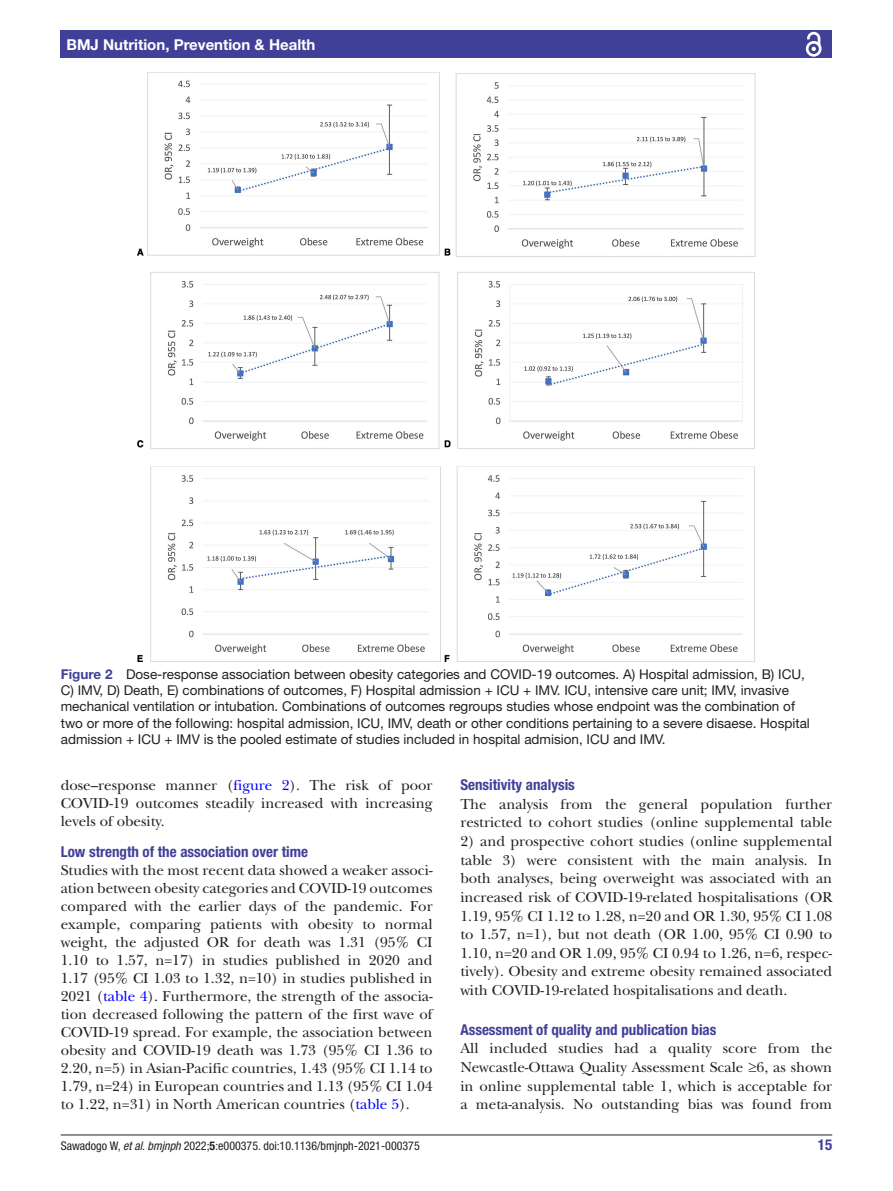
<style>
.page{position:relative;width:893px;height:1191px;background:#fff}
.page>*{position:absolute;margin:0;border:0;box-sizing:border-box;transform-origin:0 0}
.t1{font:15px/18px "New Baskerville";color:#231f20;text-align:justify}
.t2{font:700 condensed 15px "Helvetica Neue LT Std";color:#414099}
.t3{font:700 15px "Helvetica Neue LT Std";color:#fff}
.t4{font:13.5px/16.2px "Helvetica Neue LT Std";color:#231f20}
.t5{font:condensed 12px "Helvetica Neue LT Std";color:#231f20}
.s1{font-weight:700;color:#414099}
.s2{color:#00f}
.s3{font-style:italic}
.s4{font-weight:700}
</style>
<div class="page">
<hr style="left:61px;top:1134px;width:771px;height:1px;background:#231f20">
<div style="left:61px;top:31px;width:771px;height:27px;background:#414099"></div>
<svg style="left:804px;top:30px;width:19px;height:27px"></svg>
<img style="left:138px;top:73px;width:617px;height:588px">
<p class="t3" style="left:66px;top:35px;width:250px">BMJ Nutrition, Prevention &amp; Health</p>
<p class="t4" style="left:61px;top:666px;width:751px"><span class="s1">Figure 2</span> Dose-response association between obesity categories and COVID-19 outcomes. A) Hospital admission, B) ICU, C) IMV, D) Death, E) combinations of outcomes, F) Hospital admission + ICU + IMV. ICU, intensive care unit; IMV, invasive mechanical ventilation or intubation. Combinations of outcomes regroups studies whose endpoint was the combination of two or more of the following: hospital admission, ICU, IMV, death or other conditions pertaining to a severe disaese. Hospital admission + ICU + IMV is the pooled estimate of studies included in hospital admision, ICU and IMV.</p>
<p class="t1" style="left:61px;top:776px;width:373px">dose–response manner (<span class="s2">figure 2</span>). The risk of poor COVID-19 outcomes steadily increased with increasing levels of obesity.</p>
<p class="t2" style="left:61px;top:843px;width:249px">Low strength of the association over time</p>
<p class="t1" style="left:61px;top:861px;width:373px">Studies with the most recent data showed a weaker associ&shy;ation between obesity categories and COVID-19 outcomes compared with the earlier days of the pandemic. For example, comparing patients with obesity to normal weight, the adjusted OR for death was 1.31 (95% CI 1.10 to 1.57, n=17) in studies published in 2020 and 1.17 (95% CI 1.03 to 1.32, n=10) in studies published in 2021 (<span class="s2">table 4</span>). Furthermore, the strength of the associa&shy;tion decreased following the pattern of the first wave of COVID-19 spread. For example, the association between obesity and COVID-19 death was 1.73 (95% CI 1.36 to 2.20, n=5) in Asian-Pacific countries, 1.43 (95% CI 1.14 to 1.79, n=24) in European countries and 1.13 (95% CI 1.04 to 1.22, n=31) in North American countries (<span class="s2">table 5</span>).</p>
<p class="t2" style="left:460px;top:776px;width:116px">Sensitivity analysis</p>
<p class="t1" style="left:460px;top:794px;width:373px;line-height:18.6px">The analysis from the general population further restricted to cohort studies (online supplemental table</p>
<p class="t1" style="left:460px;top:832px;width:373px;line-height:18.6px">2) and prospective cohort studies (online supplemental table 3) were consistent with the main analysis. In both analyses, being overweight was associated with an increased risk of COVID-19-related hospitalisations (OR 1.19, 95% CI 1.12 to 1.28, n=20 and OR 1.30, 95% CI 1.08 to 1.57, n=1), but not death (OR 1.00, 95% CI 0.90 to 1.10, n=20 and OR 1.09, 95% CI 0.94 to 1.26, n=6, respec&shy;tively). Obesity and extreme obesity remained associated with COVID-19-related hospitalisations and death.</p>
<p class="t2" style="left:460px;top:1020px;width:258px">Assessment of quality and publication bias</p>
<p class="t1" style="left:460px;top:1039px;width:373px;line-height:18.6px">All included studies had a quality score from the Newcastle-Ottawa Quality Assessment Scale ≥6, as shown in online supplemental table 1, which is acceptable for a meta-analysis. No outstanding bias was found from</p>
<p class="t5" style="left:61px;top:1138px;width:361px">Sawadogo W, <span class="s3">et al</span>. <span class="s3">bmjnph</span> 2022;<span class="s4">5</span>:e000375. doi:10.1136/bmjnph-2021-000375</p>
<p class="t2" style="left:818px;top:1135px;width:16px">15</p>
</div>
